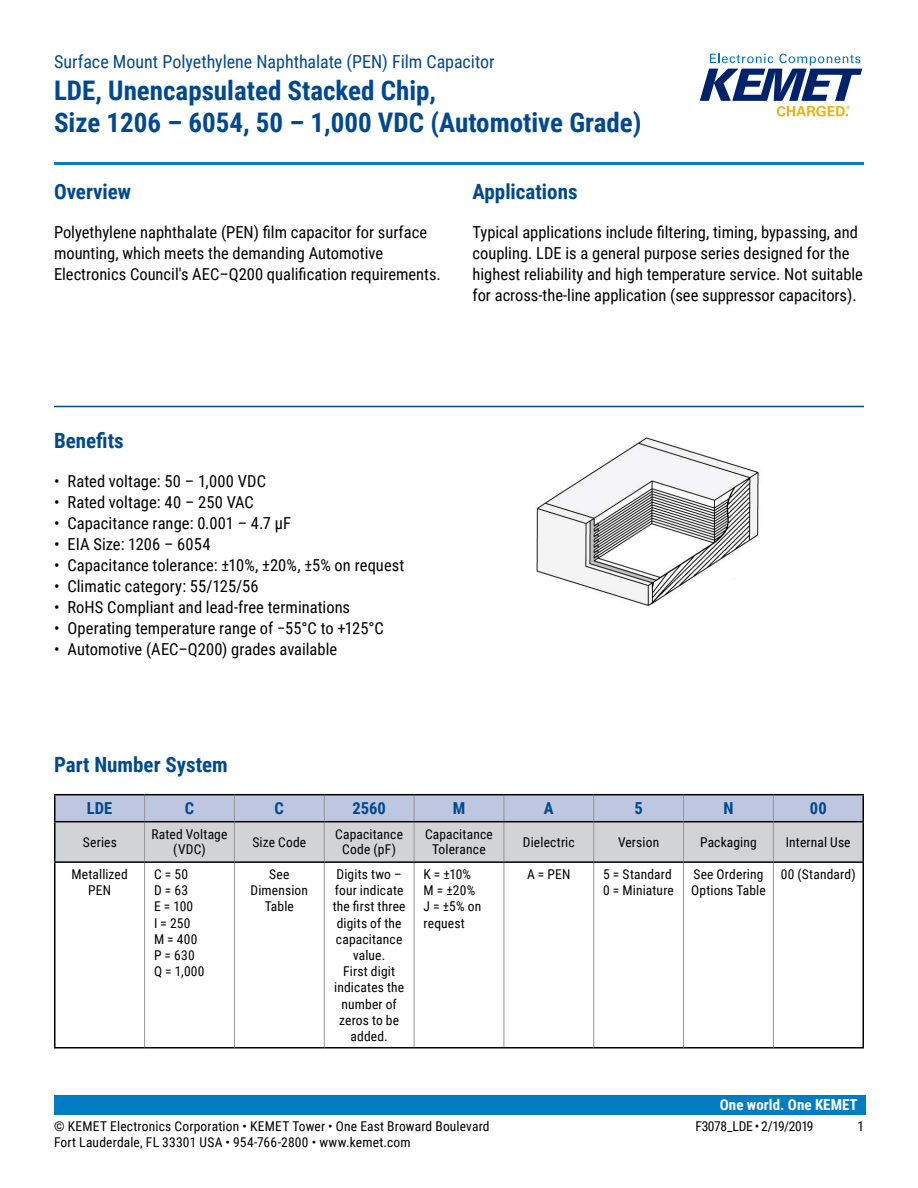
<style>
.page{position:relative;width:918px;height:1188px;background:#fff}
.page>*{position:absolute;margin:0;border:0;box-sizing:border-box;transform-origin:0 0}
.t1{font:700 27px/32.4px "Roboto Condensed";color:#004990}
.t2{font:700 21px "Roboto Condensed";color:#004990}
.t3{font:18px "Roboto Condensed";color:#004990}
.t4{font:16.5px/21px "Roboto Condensed";color:#000}
.t5{font:700 16.5px "Roboto Condensed";letter-spacing:.005em;color:#004990}
.t6{font:700 15px "Roboto Condensed";color:#fff}
.t7{font:13.5px/16.2px "Roboto Condensed";letter-spacing:.015em;color:#000;text-align:center}
.t8{font:13.5px "Roboto Condensed";letter-spacing:-.03em;color:#000}
</style>
<div class="page">
<svg style="left:700px;top:54px;width:162px;height:63px"></svg>
<hr style="left:54px;top:162px;width:810px;height:3px;background:#007dc3">
<div style="left:54px;top:1095px;width:811px;height:20px;background:#007dc3"></div>
<hr style="left:54px;top:406px;width:810px;height:1px;background:#004990">
<svg style="left:56px;top:795px;width:806px;height:66px;background:#c6cad5"></svg>
<hr style="left:144px;top:822px;width:1px;height:39px;background:#939598">
<hr style="left:234px;top:822px;width:1px;height:39px;background:#939598">
<hr style="left:324px;top:822px;width:1px;height:39px;background:#939598">
<hr style="left:414px;top:822px;width:1px;height:39px;background:#939598">
<hr style="left:504px;top:822px;width:1px;height:39px;background:#939598">
<hr style="left:593px;top:822px;width:1px;height:39px;background:#939598">
<hr style="left:683px;top:822px;width:1px;height:39px;background:#939598">
<hr style="left:773px;top:822px;width:1px;height:39px;background:#939598">
<hr style="left:144px;top:863px;width:1px;height:184px;background:#939598">
<hr style="left:234px;top:863px;width:1px;height:184px;background:#939598">
<hr style="left:324px;top:863px;width:1px;height:184px;background:#939598">
<hr style="left:683px;top:863px;width:1px;height:184px;background:#939598">
<hr style="left:773px;top:863px;width:1px;height:184px;background:#939598">
<hr style="left:862px;top:795px;width:2px;height:26px;background:#000">
<hr style="left:54px;top:822px;width:2px;height:39px;background:#000">
<hr style="left:862px;top:822px;width:2px;height:39px;background:#000">
<hr style="left:54px;top:794px;width:91px;height:1px;background:#000">
<hr style="left:54px;top:795px;width:2px;height:26px;background:#000">
<hr style="left:145px;top:794px;width:89px;height:1px;background:#000">
<hr style="left:234px;top:794px;width:90px;height:1px;background:#000">
<hr style="left:324px;top:794px;width:90px;height:1px;background:#000">
<hr style="left:414px;top:794px;width:90px;height:1px;background:#000">
<hr style="left:504px;top:794px;width:90px;height:1px;background:#000">
<hr style="left:594px;top:794px;width:90px;height:1px;background:#000">
<hr style="left:684px;top:794px;width:89px;height:1px;background:#000">
<hr style="left:773px;top:794px;width:91px;height:1px;background:#000">
<hr style="left:54px;top:821px;width:91px;height:1px;background:#000">
<hr style="left:145px;top:821px;width:89px;height:1px;background:#000">
<hr style="left:234px;top:821px;width:90px;height:1px;background:#000">
<hr style="left:324px;top:821px;width:90px;height:1px;background:#000">
<hr style="left:414px;top:821px;width:90px;height:1px;background:#000">
<hr style="left:504px;top:821px;width:90px;height:1px;background:#000">
<hr style="left:594px;top:821px;width:90px;height:1px;background:#000">
<hr style="left:684px;top:821px;width:89px;height:1px;background:#000">
<hr style="left:773px;top:821px;width:91px;height:1px;background:#000">
<hr style="left:414px;top:863px;width:1px;height:184px;background:#939598">
<hr style="left:54px;top:861px;width:91px;height:2px;background:#000">
<hr style="left:54px;top:863px;width:2px;height:184px;background:#000">
<hr style="left:145px;top:861px;width:89px;height:2px;background:#000">
<hr style="left:234px;top:861px;width:90px;height:2px;background:#000">
<hr style="left:324px;top:861px;width:90px;height:2px;background:#000">
<hr style="left:414px;top:861px;width:90px;height:2px;background:#000">
<hr style="left:594px;top:861px;width:90px;height:2px;background:#000">
<hr style="left:684px;top:861px;width:89px;height:2px;background:#000">
<hr style="left:773px;top:861px;width:91px;height:2px;background:#000">
<hr style="left:862px;top:863px;width:2px;height:184px;background:#000">
<hr style="left:54px;top:1047px;width:91px;height:2px;background:#000">
<hr style="left:145px;top:1047px;width:89px;height:2px;background:#000">
<hr style="left:234px;top:1047px;width:90px;height:2px;background:#000">
<hr style="left:324px;top:1047px;width:90px;height:2px;background:#000">
<hr style="left:414px;top:1047px;width:90px;height:2px;background:#000">
<hr style="left:594px;top:1047px;width:90px;height:2px;background:#000">
<hr style="left:684px;top:1047px;width:89px;height:2px;background:#000">
<hr style="left:773px;top:1047px;width:91px;height:2px;background:#000">
<hr style="left:504px;top:861px;width:90px;height:2px;background:#000">
<hr style="left:504px;top:1047px;width:90px;height:2px;background:#000">
<hr style="left:504px;top:863px;width:1px;height:184px;background:#939598">
<hr style="left:593px;top:863px;width:1px;height:184px;background:#939598">
<img style="left:536px;top:437px;width:223px;height:170px">
<p class="t3" style="left:54px;top:48px;width:442px">Surface Mount Polyethylene Naphthalate (PEN) Film Capacitor</p>
<h1 class="t1" style="left:54px;top:73px;width:589px">LDE, Unencapsulated Stacked Chip,<br>Size 1206 – 6054, 50 – 1,000 VDC (Automotive Grade)</h1>
<p class="t2" style="left:54px;top:177px;width:79px">Overview</p>
<p class="t4" style="left:54px;top:221px;width:388px">Polyethylene naphthalate (PEN) film capacitor for surface mounting, which meets the demanding Automotive<br>Electronics Council's AEC–Q200 qualification requirements.</p>
<p class="t2" style="left:472px;top:177px;width:107px">Applications</p>
<p class="t4" style="left:472px;top:221px;width:392px">Typical applications include filtering, timing, bypassing, and coupling. LDE is a general purpose series designed for the highest reliability and high temperature service. Not suitable for across-the-line application (see suppressor capacitors).</p>
<p class="t2" style="left:54px;top:426px;width:71px">Benefits</p>
<p class="t4" style="left:54px;top:470px;width:214px">• Rated voltage: 50 – 1,000 VDC</p>
<p class="t4" style="left:54px;top:491px;width:201px">• Rated voltage: 40 – 250 VAC</p>
<p class="t4" style="left:54px;top:512px;width:239px">• Capacitance range: 0.001 – 4.7 µF</p>
<p class="t4" style="left:54px;top:533px;width:158px">• EIA Size: 1206 – 6054</p>
<p class="t4" style="left:54px;top:554px;width:352px">• Capacitance tolerance: ±10%, ±20%, ±5% on request</p>
<p class="t4" style="left:54px;top:575px;width:206px">• Climatic category: 55/125/56</p>
<p class="t4" style="left:54px;top:596px;width:298px">• RoHS Compliant and lead-free terminations</p>
<p class="t4" style="left:54px;top:617px;width:331px">• Operating temperature range of −55°C to +125°C</p>
<p class="t4" style="left:54px;top:638px;width:285px">• Automotive (AEC–Q200) grades available</p>
<p class="t2" style="left:54px;top:750px;width:175px">Part Number System</p>
<p class="t5" style="left:87px;top:797px;width:27px">LDE</p>
<p class="t5" style="left:185px;top:797px;width:11px">C</p>
<p class="t5" style="left:275px;top:797px;width:11px">C</p>
<p class="t5" style="left:352px;top:797px;width:35px">2560</p>
<p class="t5" style="left:453px;top:797px;width:14px">M</p>
<p class="t5" style="left:544px;top:797px;width:11px">A</p>
<p class="t5" style="left:634px;top:797px;width:10px">5</p>
<p class="t5" style="left:723px;top:797px;width:12px">N</p>
<p class="t5" style="left:810px;top:797px;width:18px">00</p>
<p class="t7" style="left:83px;top:834px;width:35px">Series</p>
<p class="t7" style="left:152px;top:827px;width:77px;line-height:15px">Rated Voltage (VDC)</p>
<p class="t7" style="left:252px;top:834px;width:55px">Size Code</p>
<p class="t7" style="left:335px;top:827px;width:69px;line-height:15px">Capacitance<br>Code (pF)</p>
<p class="t7" style="left:425px;top:827px;width:69px;line-height:15px">Capacitance<br>Tolerance</p>
<p class="t7" style="left:523px;top:834px;width:53px">Dielectric</p>
<p class="t7" style="left:618px;top:834px;width:43px">Version</p>
<p class="t7" style="left:700px;top:834px;width:58px">Packaging</p>
<p class="t7" style="left:786px;top:834px;width:66px">Internal Use</p>
<p class="t7" style="left:71px;top:866px;width:58px">Metallized<br>PEN</p>
<p class="t7" style="left:154px;top:866px;width:52px;text-align:left">C = 50<br>D = 63<br>E = 100<br>I = 250<br>M = 400<br>P = 630<br>Q = 1,000</p>
<p class="t7" style="left:251px;top:866px;width:59px">See<br>Dimension<br>Table</p>
<p class="t7" style="left:333px;top:866px;width:74px">Digits two – four indicate the first three digits of the capacitance value.<br>First digit indicates the number of zeros to be added.</p>
<p class="t7" style="left:424px;top:866px;width:59px;text-align:left">K = ±10%<br>M = ±20%<br>J = ±5% on request</p>
<p class="t7" style="left:527px;top:866px;width:45px">A = PEN</p>
<p class="t7" style="left:603px;top:866px;width:72px;text-align:left">5 = Standard<br>0 = Miniature</p>
<p class="t7" style="left:691px;top:866px;width:76px;text-align:left">See Ordering<br>Options Table</p>
<p class="t7" style="left:781px;top:866px;width:76px">00 (Standard)</p>
<p class="t6" style="left:720px;top:1094px;width:139px">One world. One KEMET</p>
<p class="t7" style="left:54px;top:1117px;width:437px">© KEMET Electronics Corporation • KEMET Tower • One East Broward Boulevard</p>
<p class="t8" style="left:695px;top:1116px;width:120px">F3078_LDE • 2/19/2019</p>
<p class="t7" style="left:857px;top:1117px;width:8px">1</p>
<p class="t7" style="left:54px;top:1133px;width:358px">Fort Lauderdale, FL 33301 USA • 954-766-2800 • www.kemet.com</p>
</div>
